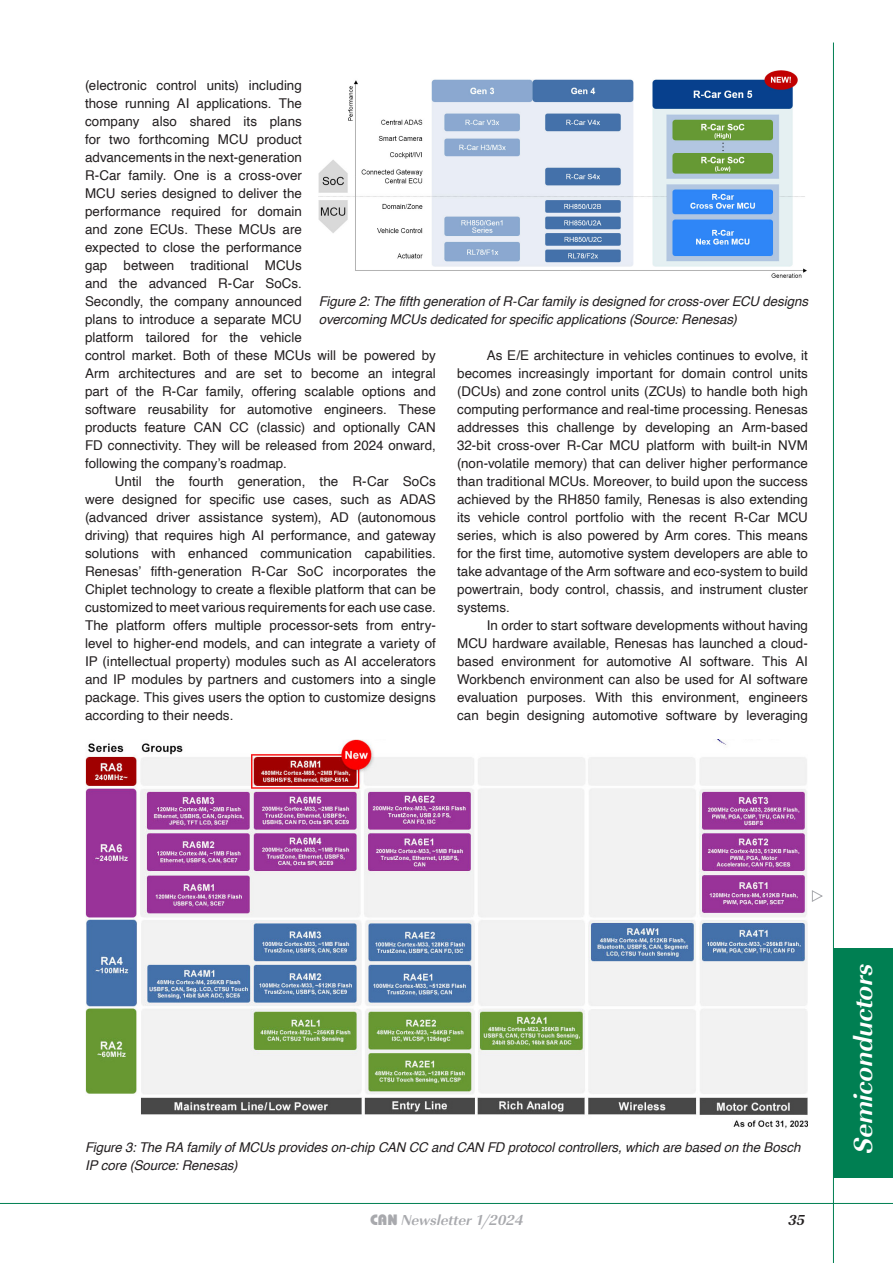
<style>
.page{position:relative;width:893px;height:1263px;background:#fff}
.page>*{position:absolute;margin:0;border:0;box-sizing:border-box;transform-origin:0 0}
.Balkentext{font:27px "URW Imperial T Bold Obli";letter-spacing:-.005em;color:#fff}
.t1{font:15px "URW Imperial T Bold Obli";color:#a8a9ad}
.t2{font:15px "URW Imperial T Bold Obli";color:#231f20}
.Fließtext_mit_Blocksatz__Einzug{font:13.5px/18px "Helvetica";letter-spacing:.005em;color:#231f20;text-align:justify}
.Fließtext_mit_Blocksatz__ohne_Einzug{font:13.5px/18px "Helvetica";letter-spacing:.005em;color:#231f20}
.Bildunterschrift__linksbündig{font:italic 13.5px/18px "Helvetica";letter-spacing:-.005em;color:#231f20}
.s1{font-family:"Bauhaus";font-weight:800}
</style>
<div class="page">
<hr style="left:0;top:1203px;width:893px;height:1px;background:#007f52">
<div style="left:833px;top:948px;width:60px;height:230px;background:#007f52"></div>
<hr style="left:833px;top:43px;width:1px;height:1220px;background:#007f52">
<img style="left:85px;top:740px;width:723px;height:389px">
<img style="left:319px;top:70px;width:488px;height:208px">
<svg style="left:812px;top:890px;width:11px;height:12px"></svg>
<p class="Fließtext_mit_Blocksatz__ohne_Einzug" style="left:85px;top:77px;width:352px">(electronic control units) including<br>those running AI applications. The<br>company also shared its plans<br>for two forthcoming MCU product<br>advancements in the next-generation<br>R-Car family. One is a cross-over<br>MCU series designed to deliver the<br>performance required for domain<br>and zone ECUs. These MCUs are<br>expected to close the performance<br>gap between traditional MCUs<br>and the advanced R-Car SoCs.<br>Secondly, the company announced<br>plans to introduce a separate MCU<br>platform tailored for the vehicle<br>control market. Both of these MCUs will be powered by Arm architectures and are set to become an integral part of the R-Car family, offering scalable options and software reusability for automotive engineers. These products feature CAN CC (classic) and optionally CAN FD connectivity. They will be released from 2024 onward, following the company’s roadmap.</p>
<p class="Fließtext_mit_Blocksatz__Einzug" style="left:85px;top:473px;width:352px;text-indent:30px">Until the fourth generation, the R-Car SoCs were designed for specific use cases, such as ADAS (advanced driver assistance system), AD (autonomous driving) that requires high AI performance, and gateway solutions with enhanced communication capabilities.<br>Renesas’ fifth-generation R-Car SoC incorporates the Chiplet technology to create a flexible platform that can be customized to meet various requirements for each use case.<br>The platform offers multiple processor-sets from entry&shy;level to higher-end models, and can integrate a variety of IP (intellectual property) modules such as AI accelerators and IP modules by partners and customers into a single package. This gives users the option to customize designs according to their needs.</p>
<p class="Bildunterschrift__linksbündig" style="left:319px;top:293px;width:491px">Figure 2: The fifth generation of R-Car family is designed for cross-over ECU designs overcoming MCUs dedicated for specific applications (Source: Renesas)</p>
<p class="Fließtext_mit_Blocksatz__Einzug" style="left:457px;top:347px;width:352px;text-indent:30px">As E/E architecture in vehicles continues to evolve, it becomes increasingly important for domain control units (DCUs) and zone control units (ZCUs) to handle both high computing performance and real-time processing. Renesas addresses this challenge by developing an Arm-based 32-bit cross-over R-Car MCU platform with built-in NVM (non-volatile memory) that can deliver higher performance than traditional MCUs. Moreover, to build upon the success achieved by the RH850 family, Renesas is also extending its vehicle control portfolio with the recent R-Car MCU series, which is also powered by Arm cores. This means for the first time, automotive system developers are able to take advantage of the Arm software and eco-system to build powertrain, body control, chassis, and instrument cluster systems.</p>
<p class="Fließtext_mit_Blocksatz__Einzug" style="left:457px;top:617px;width:352px;text-indent:30px">In order to start software developments without having MCU hardware available, Renesas has launched a cloud&shy;based environment for automotive AI software. This AI Workbench environment can also be used for AI software evaluation purposes. With this environment, engineers can begin designing automotive software by leveraging</p>
<p class="Bildunterschrift__linksbündig" style="left:85px;top:1139px;width:717px">Figure 3: The RA family of MCUs provides on-chip CAN CC and CAN FD protocol controllers, which are based on the Bosch<br>IP core (Source: Renesas)</p>
<p class="t1" style="left:370px;top:1211px;width:155px"><span class="s1">CAN</span> Newsletter 1/2024</p>
<p class="t2" style="left:788px;top:1210px;width:18px">35</p>
<p class="Balkentext" style="left:847px;top:1152px;width:191px;rotate:-90deg">Semiconductors</p>
</div>
